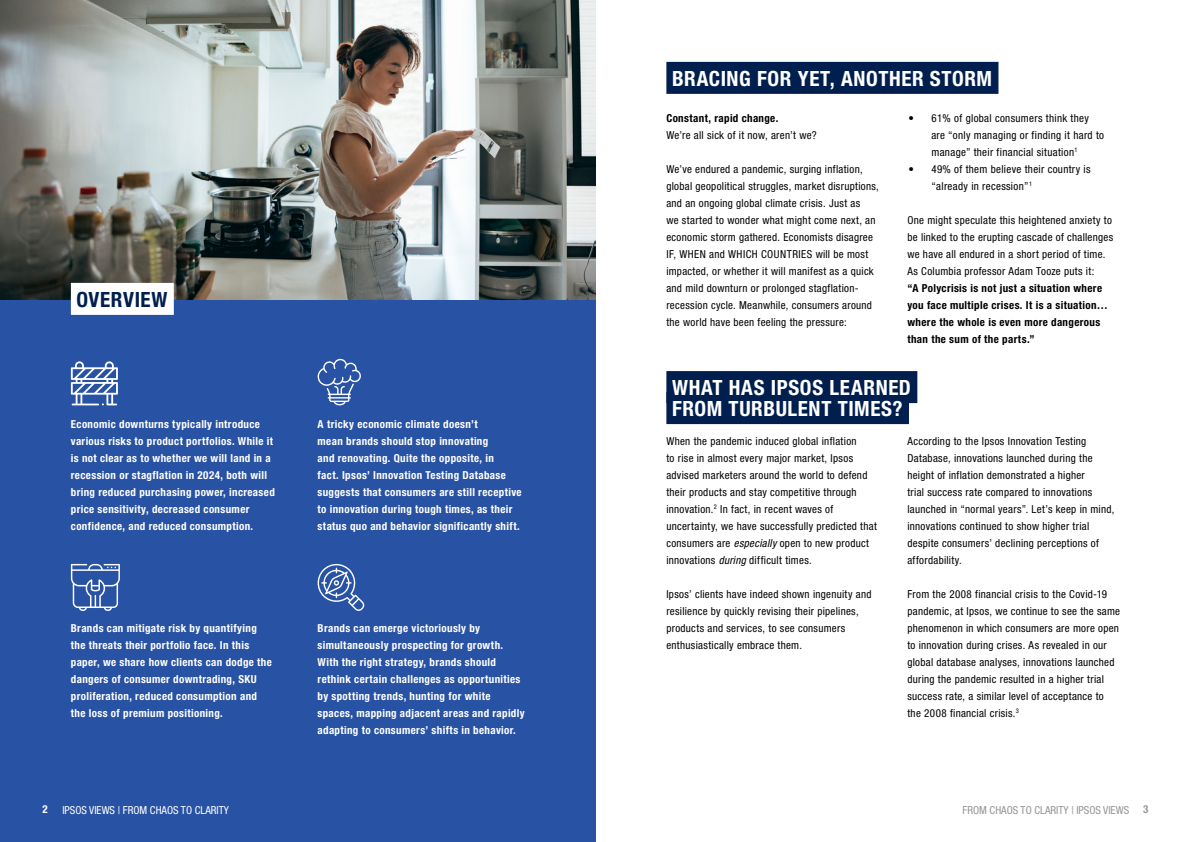
<style>
.page{position:relative;width:1191px;height:842px;background:#fff}
.page>*{position:absolute;margin:0;border:0;box-sizing:border-box;transform-origin:0 0}
.t1{font:700 condensed 21px/21px "Helvetica Neue LT Pro";letter-spacing:.025em;color:#fff}
.t2{font:700 condensed 21px "Helvetica Neue LT Pro";letter-spacing:.025em;color:#001f4e}
.t3{font:condensed 11px/17px "Helvetica Neue LT Pro";letter-spacing:.025em;color:#000}
.t4{font:700 condensed 11px/17px "Helvetica Neue LT Pro";letter-spacing:.03em;color:#fff}
.t5{font:700 condensed 11px/17px "Helvetica Neue LT Pro";letter-spacing:.03em;color:#000}
.t6{font:condensed 11px "Helvetica Neue LT Pro";color:#fff}
.t7{font:condensed 11px "Helvetica Neue LT Pro";color:#939598}
.t8{font:700 condensed 11px "Helvetica Neue LT Pro";color:#939598}
.s1{font-style:italic}
</style>
<div class="page">
<div style="left:0;top:0;width:595px;height:842px;background:#2852a4"></div>
<img style="left:0;top:0;width:595px;height:300px">
<div style="left:666px;top:62px;width:332px;height:32px;background:#001f4e"></div>
<div style="left:666px;top:371px;width:251px;height:32px;background:#001f4e"></div>
<div style="left:666px;top:392px;width:243px;height:32px;background:#001f4e"></div>
<div style="left:71px;top:283px;width:103px;height:32px;background:#fff"></div>
<svg style="left:71px;top:361px;width:47px;height:44px"></svg>
<svg style="left:317px;top:358px;width:44px;height:47px"></svg>
<svg style="left:317px;top:564px;width:47px;height:47px"></svg>
<svg style="left:71px;top:564px;width:49px;height:47px"></svg>
<h1 class="t2" style="left:77px;top:287px;width:92px">OVERVIEW</h1>
<p class="t4" style="left:71px;top:416px;width:205px">Economic downturns typically introduce various risks to product portfolios. While it is not clear as to whether we will land in a recession or stagflation in 2024, both will bring reduced purchasing power, increased price sensitivity, decreased consumer confidence, and reduced consumption.</p>
<p class="t4" style="left:317px;top:415px;width:205px">A tricky economic climate doesn’t<br>mean brands should stop innovating<br>and renovating. Quite the opposite, in<br>fact. Ipsos’ Innovation Testing Database suggests that consumers are still receptive to innovation during tough times, as their status quo and behavior significantly shift.</p>
<p class="t4" style="left:71px;top:619px;width:202px">Brands can mitigate risk by quantifying the threats their portfolio face. In this paper, we share how clients can dodge the dangers of consumer downtrading, SKU proliferation, reduced consumption and the loss of premium positioning.</p>
<p class="t4" style="left:317px;top:619px;width:209px">Brands can emerge victoriously by simultaneously prospecting for growth.<br>With the right strategy, brands should rethink certain challenges as opportunities by spotting trends, hunting for white spaces, mapping adjacent areas and rapidly adapting to consumers’ shifts in behavior.</p>
<h1 class="t1" style="left:672px;top:68px;width:322px">BRACING FOR YET, ANOTHER STORM</h1>
<p class="t5" style="left:666px;top:110px;width:113px">Constant, rapid change.</p>
<p class="t3" style="left:666px;top:126px;width:152px">We’re all sick of it now, aren’t we?</p>
<p class="t3" style="left:666px;top:160px;width:214px">We’ve endured a pandemic, surging inflation, global geopolitical struggles, market disruptions, and an ongoing global climate crisis. Just as<br>we started to wonder what might come next, an economic storm gathered. Economists disagree IF, WHEN and WHICH COUNTRIES will be most impacted, or whether it will manifest as a quick and mild downturn or prolonged stagflation&shy;recession cycle. Meanwhile, consumers around the world have been feeling the pressure:</p>
<p class="t3" style="left:931px;top:109px;width:174px;text-indent:-23px">• 61% of global consumers think they are “only managing or finding it hard to manage” their financial situation<sup>1</sup></p>
<p class="t3" style="left:931px;top:160px;width:161px;text-indent:-23px">• 49% of them believe their country is “already in recession”<sup>1</sup></p>
<p class="t3" style="left:907px;top:211px;width:207px">One might speculate this heightened anxiety to be linked to the erupting cascade of challenges we have all endured in a short period of time.<br>As Columbia professor Adam Tooze puts it:</p>
<p class="t5" style="left:907px;top:279px;width:202px">“A Polycrisis is not just a situation where you face multiple crises. It is a situation… where the whole is even more dangerous than the sum of the parts.”</p>
<h1 class="t1" style="left:672px;top:377px;width:240px">WHAT HAS IPSOS LEARNED<br>FROM TURBULENT TIMES?</h1>
<p class="t3" style="left:666px;top:432px;width:212px">When the pandemic induced global inflation<br>to rise in almost every major market, Ipsos advised marketers around the world to defend their products and stay competitive through innovation.<sup>2</sup> In fact, in recent waves of uncertainty, we have successfully predicted that consumers are <span class="s1">especially</span> open to new product innovations <span class="s1">during</span> difficult times.</p>
<p class="t3" style="left:666px;top:585px;width:207px">Ipsos’ clients have indeed shown ingenuity and resilience by quickly revising their pipelines, products and services, to see consumers enthusiastically embrace them.</p>
<p class="t3" style="left:907px;top:432px;width:208px">According to the Ipsos Innovation Testing Database, innovations launched during the height of inflation demonstrated a higher<br>trial success rate compared to innovations launched in “normal years”. Let’s keep in mind, innovations continued to show higher trial despite consumers’ declining perceptions of affordability.</p>
<p class="t3" style="left:907px;top:585px;width:214px">From the 2008 financial crisis to the Covid-19 pandemic, at Ipsos, we continue to see the same phenomenon in which consumers are more open to innovation during crises. As revealed in our global database analyses, innovations launched during the pandemic resulted in a higher trial success rate, a similar level of acceptance to<br>the 2008 financial crisis.<sup>3</sup></p>
<p class="t4" style="left:43px;top:801px;width:7px">2</p>
<p class="t6" style="left:62px;top:803px;width:168px">IPSOS VIEWS | FROM CHAOS TO CLARITY</p>
<p class="t7" style="left:962px;top:803px;width:168px">FROM CHAOS TO CLARITY | IPSOS VIEWS</p>
<p class="t8" style="left:1143px;top:803px;width:7px">3</p>
</div>
